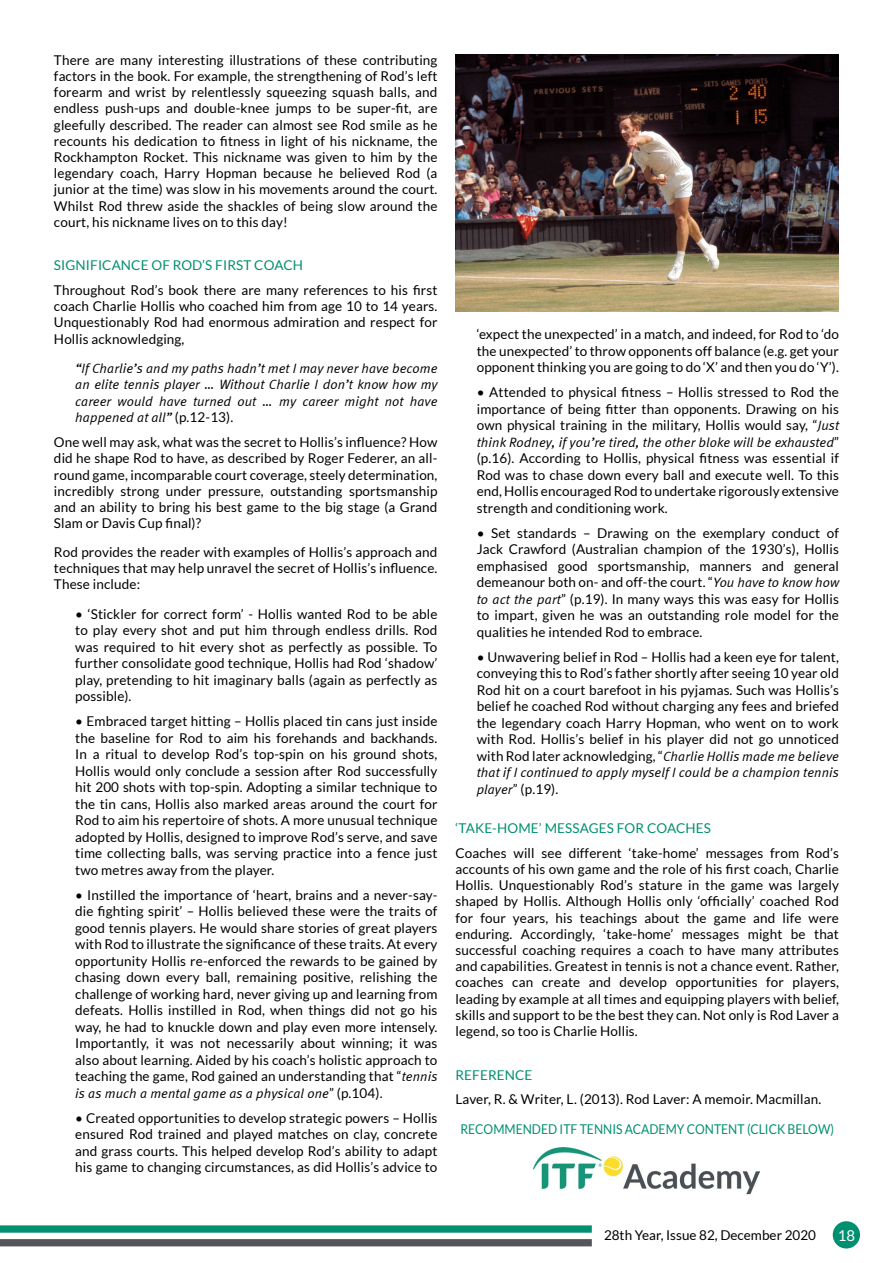
<style>
.page{position:relative;width:893px;height:1263px;background:#fff}
.page>*{position:absolute;margin:0;border:0;box-sizing:border-box;transform-origin:0 0}
.t1{font:15px "Lato";color:#fff}
.t2{font:13.5px/16.5px "Lato";letter-spacing:.01em;color:#000;text-align:justify}
.t3{font:italic 13.5px/16.5px "Meta Normal";letter-spacing:.01em;color:#000;text-align:justify}
.t4{font:13.5px "Lato";letter-spacing:.005em;color:#008f70}
.t5{font:13.5px "Lato";letter-spacing:.005em;color:#008f70;scale:.9 1}
.s1{font-family:"Lato";font-style:normal}
.s2{font-family:"Meta Normal";font-style:italic}
</style>
<div class="page">
<svg style="left:0;top:1225px;width:592px;height:8px;background:#16987c"></svg>
<div style="left:0;top:1239px;width:592px;height:7px;background:#54565a;border:2px solid #54565a"></div>
<div style="left:833px;top:1221px;width:27px;height:27px;background:#008f70;border-radius:50%"></div>
<img style="left:455px;top:54px;width:384px;height:258px">
<img style="left:534px;top:1147px;width:226px;height:48px">
<p class="t2" style="left:54px;top:52px;width:385px">There are many interesting illustrations of these contributing factors in the book. For example, the strengthening of Rod’s left forearm and wrist by relentlessly squeezing squash balls, and endless push-ups and double-knee jumps to be super-fit, are gleefully described. The reader can almost see Rod smile as he recounts his dedication to fitness in light of his nickname, the Rockhampton Rocket. This nickname was given to him by the legendary coach, Harry Hopman because he believed Rod (a junior at the time) was slow in his movements around the court.<br>Whilst Rod threw aside the shackles of being slow around the court, his nickname lives on to this day!</p>
<p class="t4" style="left:54px;top:258px;width:250px">SIGNIFICANCE OF ROD’S FIRST COACH</p>
<p class="t2" style="left:54px;top:282px;width:385px">Throughout Rod’s book there are many references to his first coach Charlie Hollis who coached him from age 10 to 14 years.<br>Unquestionably Rod had enormous admiration and respect for Hollis acknowledging,</p>
<p class="t3" style="left:75px;top:360px;width:364px">“If Charlie’s and my paths hadn’t met I may never have become an elite tennis player … Without Charlie I don’t know how my career would have turned out … my career might not have happened at all” <span class="s1">(p.12-13).</span></p>
<p class="t2" style="left:54px;top:434px;width:385px">One well may ask, what was the secret to Hollis’s influence? How did he shape Rod to have, as described by Roger Federer, an all&shy;round game, incomparable court coverage, steely determination, incredibly strong under pressure, outstanding sportsmanship and an ability to bring his best game to the big stage (a Grand Slam or Davis Cup final)?</p>
<p class="t2" style="left:54px;top:544px;width:385px">Rod provides the reader with examples of Hollis’s approach and techniques that may help unravel the secret of Hollis’s influence.<br>These include:</p>
<p class="t2" style="left:75px;top:605px;width:364px">• ‘Stickler for correct form’ - Hollis wanted Rod to be able to play every shot and put him through endless drills. Rod was required to hit every shot as perfectly as possible. To further consolidate good technique, Hollis had Rod ‘shadow’ play, pretending to hit imaginary balls (again as perfectly as possible).</p>
<p class="t2" style="left:75px;top:713px;width:364px">• Embraced target hitting – Hollis placed tin cans just inside the baseline for Rod to aim his forehands and backhands.<br>In a ritual to develop Rod’s top-spin on his ground shots, Hollis would only conclude a session after Rod successfully hit 200 shots with top-spin. Adopting a similar technique to the tin cans, Hollis also marked areas around the court for Rod to aim his repertoire of shots. A more unusual technique adopted by Hollis, designed to improve Rod’s serve, and save time collecting balls, was serving practice into a fence just two metres away from the player.</p>
<p class="t2" style="left:75px;top:886px;width:364px">• Instilled the importance of ‘heart, brains and a never-say&shy;die fighting spirit’ – Hollis believed these were the traits of good tennis players. He would share stories of great players with Rod to illustrate the significance of these traits. At every opportunity Hollis re-enforced the rewards to be gained by chasing down every ball, remaining positive, relishing the challenge of working hard, never giving up and learning from defeats. Hollis instilled in Rod, when things did not go his way, he had to knuckle down and play even more intensely.<br>Importantly, it was not necessarily about winning; it was also about learning. Aided by his coach’s holistic approach to teaching the game, Rod gained an understanding that “<span class="s2">tennis</span></p>
<p class="t3" style="left:75px;top:1085px;width:309px">is as much a mental game as a physical one<span class="s1">” (p.104).</span></p>
<p class="t2" style="left:75px;top:1109px;width:364px">• Created opportunities to develop strategic powers – Hollis ensured Rod trained and played matches on clay, concrete and grass courts. This helped develop Rod’s ability to adapt his game to changing circumstances, as did Hollis’s advice to</p>
<p class="t5" style="left:460px;top:1121px;width:417px">RECOMMENDED ITF TENNIS ACADEMY CONTENT (CLICK BELOW)</p>
<p class="t2" style="left:477px;top:326px;width:364px">‘expect the unexpected’ in a match, and indeed, for Rod to ‘do the unexpected’ to throw opponents off balance (e.g. get your opponent thinking you are going to do ‘X’ and then you do ‘Y’).</p>
<p class="t2" style="left:477px;top:384px;width:364px">• Attended to physical fitness – Hollis stressed to Rod the importance of being fitter than opponents. Drawing on his own physical training in the military, Hollis would say, “<span class="s2">Just</span></p>
<p class="t3" style="left:477px;top:434px;width:364px">think Rodney, if you’re tired, the other bloke will be exhausted<span class="s1">”</span></p>
<p class="t2" style="left:477px;top:450px;width:364px">(p.16). According to Hollis, physical fitness was essential if Rod was to chase down every ball and execute well. To this end, Hollis encouraged Rod to undertake rigorously extensive strength and conditioning work.</p>
<p class="t2" style="left:477px;top:525px;width:364px">• Set standards – Drawing on the exemplary conduct of Jack Crawford (Australian champion of the 1930’s), Hollis emphasised good sportsmanship, manners and general demeanour both on- and off-the court. “<span class="s2">You have to know how to act the part</span>” (p.19). In many ways this was easy for Hollis to impart, given he was an outstanding role model for the qualities he intended Rod to embrace.</p>
<p class="t2" style="left:477px;top:649px;width:364px">• Unwavering belief in Rod – Hollis had a keen eye for talent, conveying this to Rod’s father shortly after seeing 10 year old Rod hit on a court barefoot in his pyjamas. Such was Hollis’s belief he coached Rod without charging any fees and briefed the legendary coach Harry Hopman, who went on to work with Rod. Hollis’s belief in his player did not go unnoticed with Rod later acknowledging, “<span class="s2">Charlie Hollis made me believe</span></p>
<p class="t3" style="left:477px;top:764px;width:364px">that if I continued to apply myself I could be a champion tennis</p>
<p class="t2" style="left:477px;top:781px;width:83px"><span class="s2">player</span>” (p.19).</p>
<p class="t4" style="left:455px;top:821px;width:257px">‘TAKE-HOME’ MESSAGES FOR COACHES</p>
<p class="t2" style="left:455px;top:845px;width:385px">Coaches will see different ‘take-home’ messages from Rod’s accounts of his own game and the role of his first coach, Charlie Hollis. Unquestionably Rod’s stature in the game was largely shaped by Hollis. Although Hollis only ‘officially’ coached Rod for four years, his teachings about the game and life were enduring. Accordingly, ‘take-home’ messages might be that successful coaching requires a coach to have many attributes and capabilities. Greatest in tennis is not a chance event. Rather, coaches can create and develop opportunities for players, leading by example at all times and equipping players with belief, skills and support to be the best they can. Not only is Rod Laver a legend, so too is Charlie Hollis.</p>
<p class="t4" style="left:455px;top:1067px;width:78px">REFERENCE</p>
<p class="t2" style="left:455px;top:1091px;width:367px">Laver, R. &amp; Writer, L. (2013). Rod Laver: A memoir. Macmillan.</p>
<p class="t2" style="left:604px;top:1227px;width:214px">28th Year, Issue 82, December 2020</p>
<p class="t1" style="left:838px;top:1227px;width:19px">18</p>
</div>
